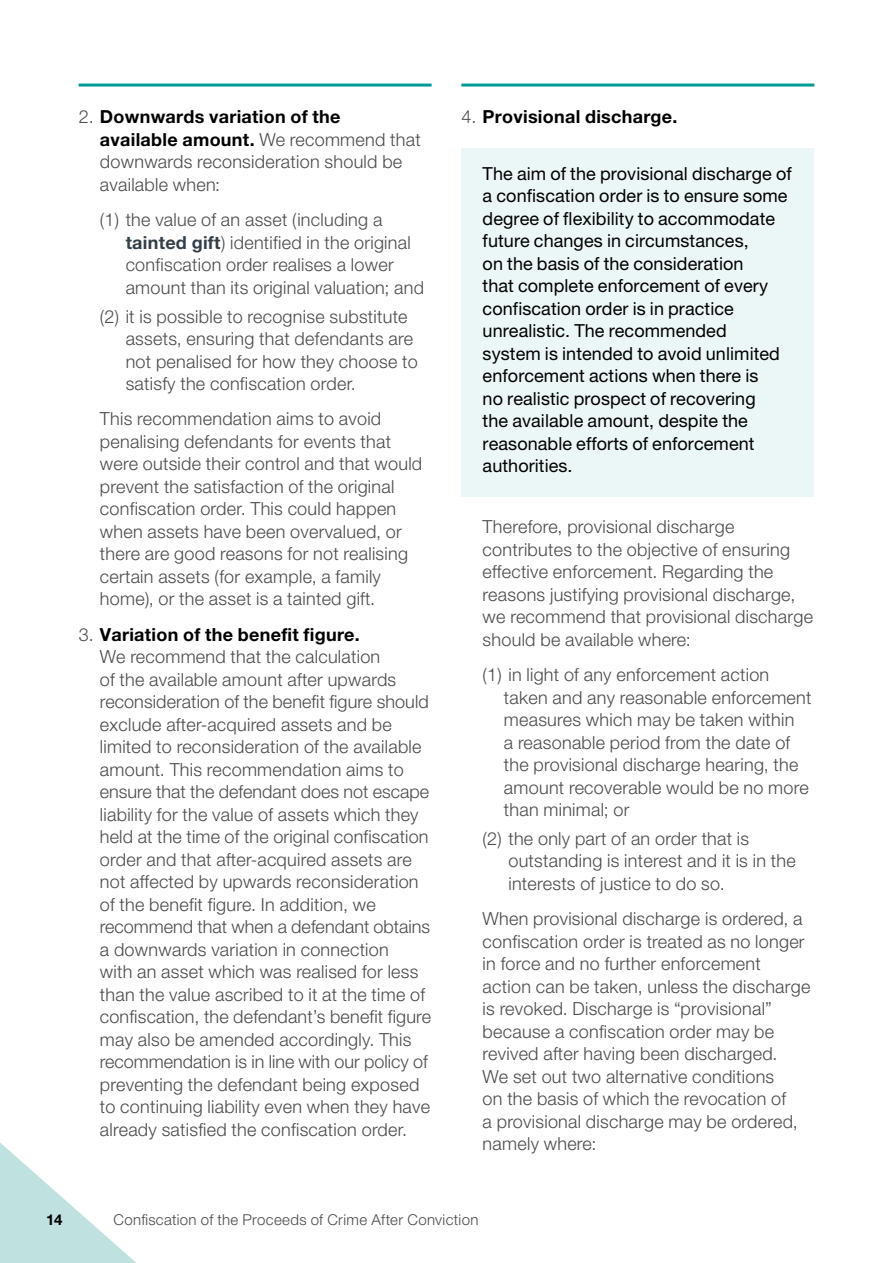
<style>
.page{position:relative;width:893px;height:1263px;background:#fff}
.page>*{position:absolute;margin:0;border:0;box-sizing:border-box;transform-origin:0 0}
.Body_Text___Indent{font:300 18px/22.5px "Helvetica Neue LT Pro";letter-spacing:.015em;color:#4a4a49}
.Shaded_Box_body_text{font:18px/22.5px "Helvetica Neue LT Pro";letter-spacing:.005em;color:#000}
.t1{font:700 18px "Helvetica Neue LT Pro";letter-spacing:.015em;color:#000}
.t2{font:300 15px "Helvetica Neue LT Pro";letter-spacing:.025em;color:#4a4a49}
.t3{font:700 15px "Helvetica Neue LT Pro";color:#000}
.s1{font-weight:700;color:#000}
.s2{font-weight:700;color:#323e48}
.s3{font-weight:300;color:#4a4a49}
</style>
<div class="page">
<div style="left:461px;top:148px;width:353px;height:349px;background:#ebf6f6"></div>
<hr style="left:79px;top:84px;width:353px;height:3px;background:#009a96">
<hr style="left:461px;top:84px;width:353px;height:3px;background:#009a96">
<svg style="left:0;top:1142px;width:136px;height:121px"></svg>
<p class="Body_Text___Indent" style="left:100px;top:105px;width:322px;text-indent:-21px">2. <span class="s1">Downwards variation of the available amount.</span> We recommend that downwards reconsideration should be available when:</p>
<p class="Body_Text___Indent" style="left:126px;top:208px;width:300px;text-indent:-26px">(1) the value of an asset (including a <span class="s2">tainted gift</span>) identified in the original confiscation order realises a lower amount than its original valuation; and</p>
<p class="Body_Text___Indent" style="left:126px;top:305px;width:293px;text-indent:-26px">(2) it is possible to recognise substitute assets, ensuring that defendants are not penalised for how they choose to satisfy the confiscation order.</p>
<p class="Body_Text___Indent" style="left:100px;top:407px;width:324px">This recommendation aims to avoid penalising defendants for events that were outside their control and that would prevent the satisfaction of the original confiscation order. This could happen when assets have been overvalued, or there are good reasons for not realising certain assets (for example, a family home), or the asset is a tainted gift.</p>
<p class="Body_Text___Indent" style="left:100px;top:623px;width:333px;text-indent:-21px">3. <span class="s1">Variation of the benefit figure.<br></span>We recommend that the calculation<br>of the available amount after upwards reconsideration of the benefit figure should exclude after-acquired assets and be limited to reconsideration of the available amount. This recommendation aims to ensure that the defendant does not escape liability for the value of assets which they held at the time of the original confiscation order and that after-acquired assets are not affected by upwards reconsideration of the benefit figure. In addition, we recommend that when a defendant obtains a downwards variation in connection<br>with an asset which was realised for less than the value ascribed to it at the time of confiscation, the defendant’s benefit figure may also be amended accordingly. This recommendation is in line with our policy of preventing the defendant being exposed to continuing liability even when they have already satisfied the confiscation order.</p>
<p class="t1" style="left:461px;top:106px;width:217px"><span class="s3">4.</span> Provisional discharge.</p>
<p class="Shaded_Box_body_text" style="left:483px;top:162px;width:311px">The aim of the provisional discharge of a confiscation order is to ensure some degree of flexibility to accommodate future changes in circumstances,<br>on the basis of the consideration<br>that complete enforcement of every confiscation order is in practice unrealistic. The recommended<br>system is intended to avoid unlimited enforcement actions when there is<br>no realistic prospect of recovering<br>the available amount, despite the reasonable efforts of enforcement authorities.</p>
<p class="Body_Text___Indent" style="left:483px;top:515px;width:332px">Therefore, provisional discharge contributes to the objective of ensuring effective enforcement. Regarding the reasons justifying provisional discharge, we recommend that provisional discharge should be available where:</p>
<p class="Body_Text___Indent" style="left:504px;top:663px;width:309px;text-indent:-21px">(1) in light of any enforcement action taken and any reasonable enforcement measures which may be taken within<br>a reasonable period from the date of the provisional discharge hearing, the amount recoverable would be no more than minimal; or</p>
<p class="Body_Text___Indent" style="left:508px;top:827px;width:289px;text-indent:-26px">(2) the only part of an order that is outstanding is interest and it is in the interests of justice to do so.</p>
<p class="Body_Text___Indent" style="left:483px;top:907px;width:329px">When provisional discharge is ordered, a confiscation order is treated as no longer in force and no further enforcement action can be taken, unless the discharge is revoked. Discharge is “provisional” because a confiscation order may be revived after having been discharged.<br>We set out two alternative conditions<br>on the basis of which the revocation of<br>a provisional discharge may be ordered, namely where:</p>
<p class="t3" style="left:46px;top:1210px;width:18px">14</p>
<p class="t2" style="left:113px;top:1210px;width:367px">Confiscation of the Proceeds of Crime After Conviction</p>
</div>
